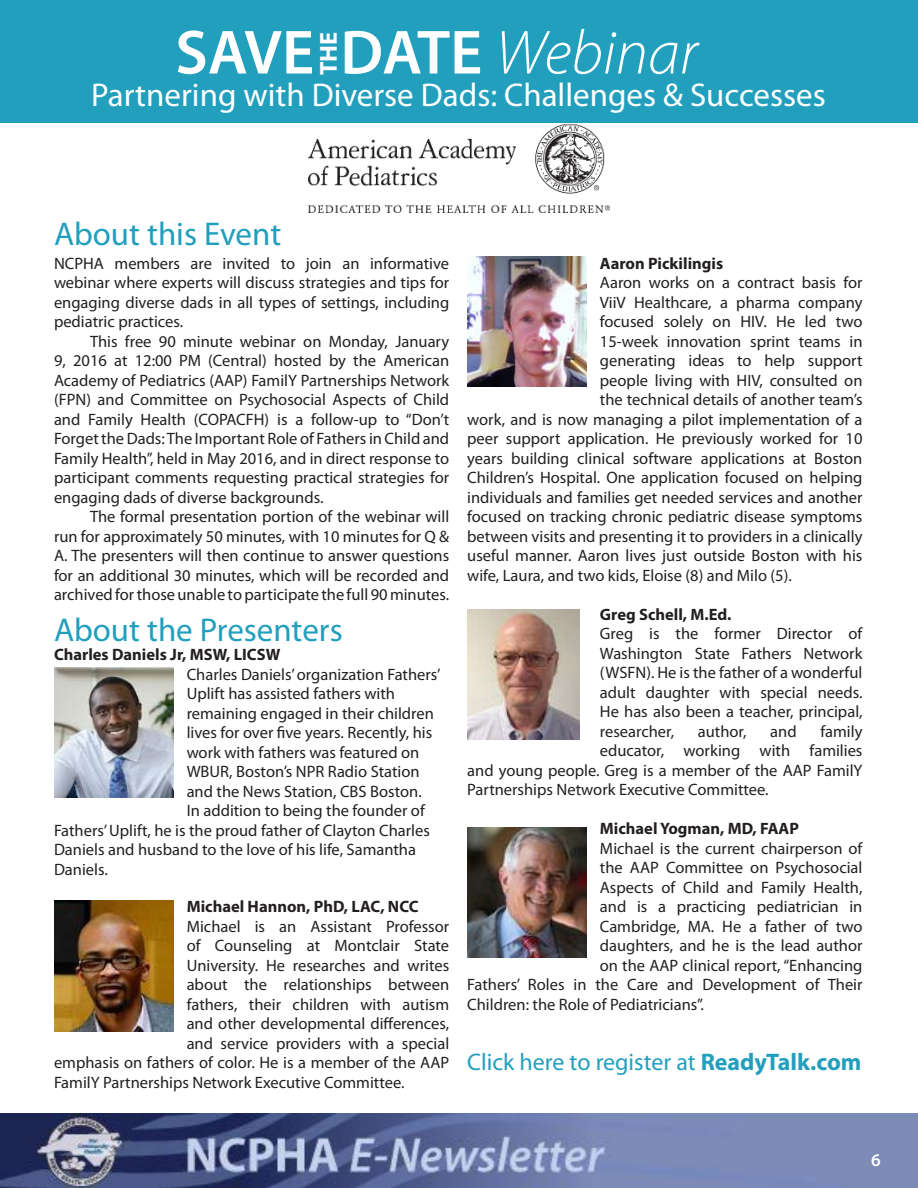
<style>
.page{position:relative;width:918px;height:1188px;background:#fff}
.page>*{position:absolute;margin:0;border:0;box-sizing:border-box;transform-origin:0 0}
.body{font:600 62.85px "Myriad Pro";letter-spacing:-.01em;color:#fff}
.t1{font:33px "Myriad Pro";color:#fff}
.t2{font:33px "Myriad Pro";color:#229fbd}
.t3{font:700 24.6px "Myriad Pro";color:#fff}
.t4{font:24px "Myriad Pro";color:#229fbd}
.t5{font:600 18px "Myriad Pro";color:#fff}
.body-2{font:16.5px/19.5px "Myriad Pro";color:#231f20;text-align:justify}
.body-3{font:700 16.5px "Myriad Pro";color:#231f20}
.s1{font-weight:300;font-style:italic}
.s2{font-weight:700}
</style>
<div class="page">
<img style="left:0;top:1113px;width:918px;height:75px">
<div style="left:0;top:0;width:918px;height:122px;background:#229fbd"></div>
<img style="left:54px;top:667px;width:119px;height:131px">
<img style="left:54px;top:901px;width:119px;height:130px">
<img style="left:467px;top:256px;width:119px;height:131px">
<img style="left:467px;top:609px;width:113px;height:130px">
<img style="left:467px;top:827px;width:119px;height:131px">
<img style="left:309px;top:122px;width:300px;height:90px">
<p class="body" style="left:175px;top:12px;width:524px">SAVE DATE <span class="s1">Webinar</span></p>
<p class="t3" style="left:312px;top:75px;width:45px;rotate:-90deg">THE</p>
<p class="t1" style="left:91px;top:75px;width:736px">Partnering with Diverse Dads: Challenges &amp; Successes</p>
<p class="t2" style="left:54px;top:214px;width:229px">About this Event</p>
<p class="body-2" style="left:54px;top:253px;width:397px">NCPHA members are invited to join an informative webinar where experts will discuss strategies and tips for engaging diverse dads in all types of settings, including pediatric practices.</p>
<p class="body-2" style="left:54px;top:331px;width:397px;text-indent:36px">This free 90 minute webinar on Monday, January 9, 2016 at 12:00 PM (Central) hosted by the American Academy of Pediatrics (AAP) FamilY Partnerships Network (FPN) and Committee on Psychosocial Aspects of Child and Family Health (COPACFH) is a follow-up to “Don’t Forget the Dads: The Important Role of Fathers in Child and Family Health”, held in May 2016, and in direct response to participant comments requesting practical strategies for engaging dads of diverse backgrounds.</p>
<p class="body-2" style="left:54px;top:506px;width:397px;text-indent:36px">The formal presentation portion of the webinar will run for approximately 50 minutes, with 10 minutes for Q &amp; A. The presenters will then continue to answer questions for an additional 30 minutes, which will be recorded and archived for those unable to participate the full 90 minutes.</p>
<p class="t2" style="left:54px;top:609px;width:290px">About the Presenters</p>
<p class="body-3" style="left:54px;top:644px;width:228px">Charles Daniels Jr, MSW, LICSW</p>
<p class="body-2" style="left:187px;top:664px;width:255px">Charles Daniels’ organization Fathers’</p>
<p class="body-2" style="left:187px;top:683px;width:210px">Uplift has assisted fathers with</p>
<p class="body-2" style="left:187px;top:703px;width:249px">remaining engaged in their children</p>
<p class="body-2" style="left:187px;top:722px;width:247px">lives for over five years. Recently, his</p>
<p class="body-2" style="left:187px;top:742px;width:234px">work with fathers was featured on</p>
<p class="body-2" style="left:187px;top:761px;width:234px">WBUR, Boston’s NPR Radio Station</p>
<p class="body-2" style="left:187px;top:781px;width:237px">and the News Station, CBS Boston.</p>
<p class="body-2" style="left:187px;top:800px;width:240px">In addition to being the founder of</p>
<p class="body-2" style="left:54px;top:820px;width:377px">Fathers’ Uplift, he is the proud father of Clayton Charles</p>
<p class="body-2" style="left:54px;top:839px;width:364px">Daniels and husband to the love of his life, Samantha</p>
<p class="body-2" style="left:54px;top:859px;width:55px">Daniels.</p>
<p class="body-3" style="left:187px;top:896px;width:233px">Michael Hannon, PhD, LAC, NCC</p>
<p class="body-2" style="left:187px;top:916px;width:264px">Michael is an Assistant Professor</p>
<p class="body-2" style="left:187px;top:935px;width:264px">of Counseling at Montclair State</p>
<p class="body-2" style="left:187px;top:955px;width:264px">University. He researches and writes</p>
<p class="body-2" style="left:187px;top:974px;width:264px">about the relationships between</p>
<p class="body-2" style="left:187px;top:994px;width:264px">fathers, their children with autism</p>
<p class="body-2" style="left:187px;top:1013px;width:264px">and other developmental differences,</p>
<p class="body-2" style="left:187px;top:1033px;width:264px">and service providers with a special</p>
<p class="body-2" style="left:54px;top:1052px;width:397px">emphasis on fathers of color. He is a member of the AAP</p>
<p class="body-2" style="left:54px;top:1072px;width:352px">FamilY Partnerships Network Executive Committee.</p>
<p class="body-3" style="left:600px;top:252px;width:125px">Aaron Pickilingis</p>
<p class="body-2" style="left:600px;top:272px;width:264px">Aaron works on a contract basis for</p>
<p class="body-2" style="left:600px;top:292px;width:264px">ViiV Healthcare, a pharma company</p>
<p class="body-2" style="left:600px;top:311px;width:264px">focused solely on HIV. He led two</p>
<p class="body-2" style="left:600px;top:331px;width:264px">15-week innovation sprint teams in</p>
<p class="body-2" style="left:600px;top:350px;width:264px">generating ideas to help support</p>
<p class="body-2" style="left:600px;top:370px;width:264px">people living with HIV, consulted on</p>
<p class="body-2" style="left:600px;top:389px;width:264px">the technical details of another team’s</p>
<p class="body-2" style="left:467px;top:409px;width:397px">work, and is now managing a pilot implementation of a</p>
<p class="body-2" style="left:467px;top:428px;width:397px">peer support application. He previously worked for 10</p>
<p class="body-2" style="left:467px;top:448px;width:397px">years building clinical software applications at Boston</p>
<p class="body-2" style="left:467px;top:467px;width:397px">Children’s Hospital. One application focused on helping</p>
<p class="body-2" style="left:467px;top:487px;width:397px">individuals and families get needed services and another</p>
<p class="body-2" style="left:467px;top:506px;width:397px">focused on tracking chronic pediatric disease symptoms</p>
<p class="body-2" style="left:467px;top:526px;width:397px">between visits and presenting it to providers in a clinically</p>
<p class="body-2" style="left:467px;top:545px;width:397px">useful manner. Aaron lives just outside Boston with his</p>
<p class="body-2" style="left:467px;top:565px;width:326px">wife, Laura, and two kids, Eloise (8) and Milo (5).</p>
<p class="body-3" style="left:600px;top:603px;width:133px">Greg Schell, M.Ed.</p>
<p class="body-2" style="left:600px;top:623px;width:264px">Greg is the former Director of Washington State Fathers Network (WSFN). He is the father of a wonderful adult daughter with special needs.<br>He has also been a teacher, principal, researcher,</p>
<p class="body-2" style="left:698px;top:721px;width:50px">author,</p>
<p class="body-2" style="left:770px;top:721px;width:28px">and</p>
<p class="body-2" style="left:820px;top:721px;width:44px">family</p>
<p class="body-2" style="left:600px;top:740px;width:264px">educator, working with families</p>
<p class="body-2" style="left:467px;top:760px;width:397px">and young people. Greg is a member of the AAP FamilY</p>
<p class="body-2" style="left:467px;top:779px;width:303px">Partnerships Network Executive Committee.</p>
<p class="body-3" style="left:600px;top:818px;width:201px">Michael Yogman, MD, FAAP</p>
<p class="body-2" style="left:600px;top:838px;width:264px">Michael is the current chairperson of</p>
<p class="body-2" style="left:600px;top:857px;width:264px">the AAP Committee on Psychosocial</p>
<p class="body-2" style="left:600px;top:877px;width:264px">Aspects of Child and Family Health,</p>
<p class="body-2" style="left:600px;top:896px;width:264px">and is a practicing pediatrician in</p>
<p class="body-2" style="left:600px;top:916px;width:264px">Cambridge, MA. He a father of two</p>
<p class="body-2" style="left:600px;top:935px;width:264px">daughters, and he is the lead author</p>
<p class="body-2" style="left:600px;top:955px;width:264px">on the AAP clinical report, “Enhancing</p>
<p class="body-2" style="left:467px;top:974px;width:397px">Fathers’ Roles in the Care and Development of Their</p>
<p class="body-2" style="left:467px;top:994px;width:238px">Children: the Role of Pediatricians”.</p>
<p class="t4" style="left:467px;top:1047px;width:396px">Click here to register at <span class="s2">ReadyTalk.com</span></p>
<p class="t5" style="left:871px;top:1148px;width:11px">6</p>
</div>
